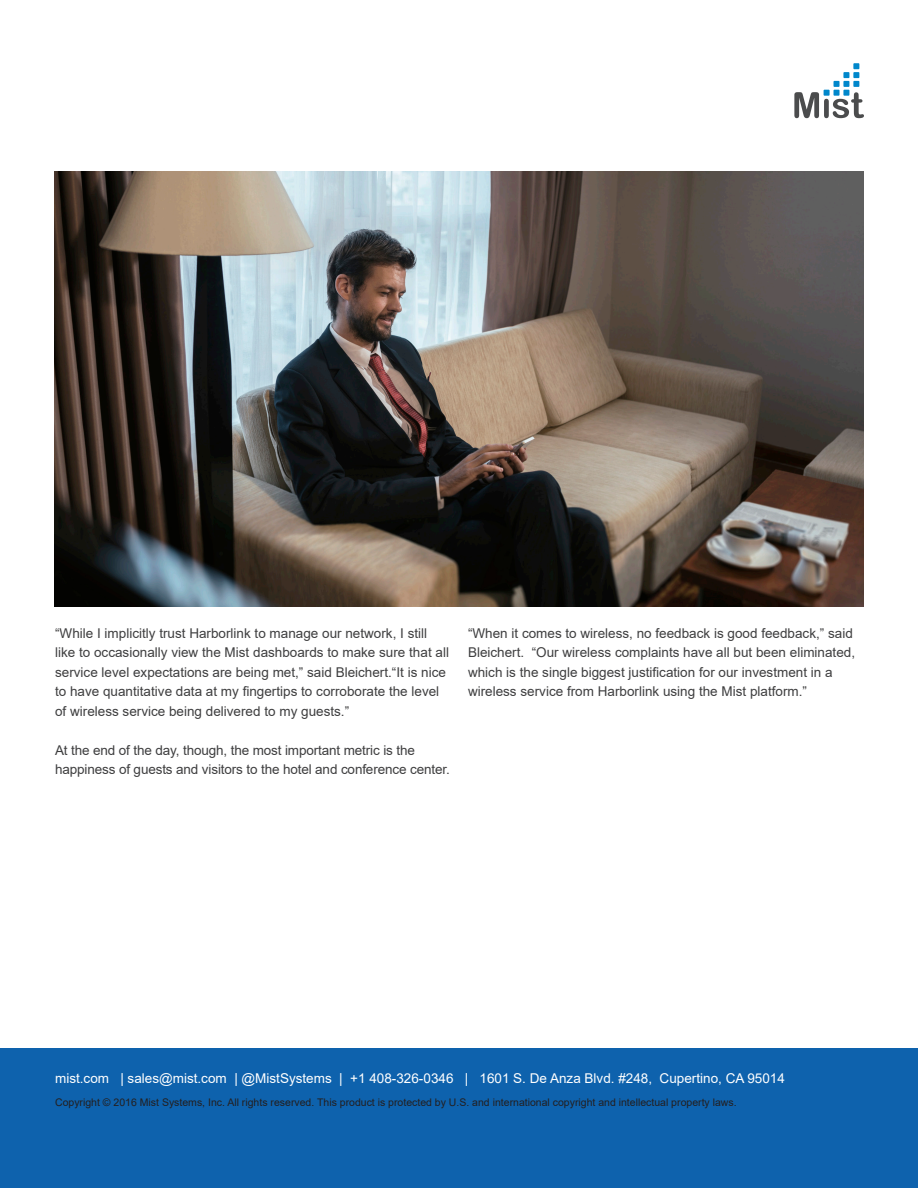
<style>
.page{position:relative;width:918px;height:1188px;background:#fff}
.page>*{position:absolute;margin:0;border:0;box-sizing:border-box;transform-origin:0 0}
.t1{font:13.5px/19.5px "Arial";color:#3e3e3f}
.t2{font:13.5px "Arial";color:#fff}
.t3{font:10.5px "Arial";color:#231f20}
</style>
<div class="page">
<svg style="left:794px;top:63px;width:70px;height:55px"></svg>
<div style="left:0;top:1048px;width:918px;height:140px;background:#0e62ad"></div>
<img style="left:54px;top:171px;width:810px;height:435px">
<p class="t1" style="left:55px;top:623px;width:395px">“While I implicitly trust Harborlink to manage our network, I still like to occasionally view the Mist dashboards to make sure that all service level expectations are being met,” said Bleichert.“It is nice to have quantitative data at my fingertips to corroborate the level of wireless service being delivered to my guests.”</p>
<p class="t1" style="left:55px;top:740px;width:396px">At the end of the day, though, the most important metric is the happiness of guests and visitors to the hotel and conference center.</p>
<p class="t1" style="left:468px;top:623px;width:389px">“When it comes to wireless, no feedback is good feedback,” said Bleichert. “Our wireless complaints have all but been eliminated, which is the single biggest justification for our investment in a wireless service from Harborlink using the Mist platform.”</p>
<p class="t2" style="left:55px;top:1069px;width:731px">mist.com | sales@mist.com | @MistSystems | +1 408-326-0346 | 1601 S. De Anza Blvd. #248, Cupertino, CA 95014</p>
<p class="t3" style="left:55px;top:1095px;width:683px">Copyright © 2016 Mist Systems, Inc. All rights reserved. This product is protected by U.S. and international copyright and intellectual property laws.</p>
</div>
